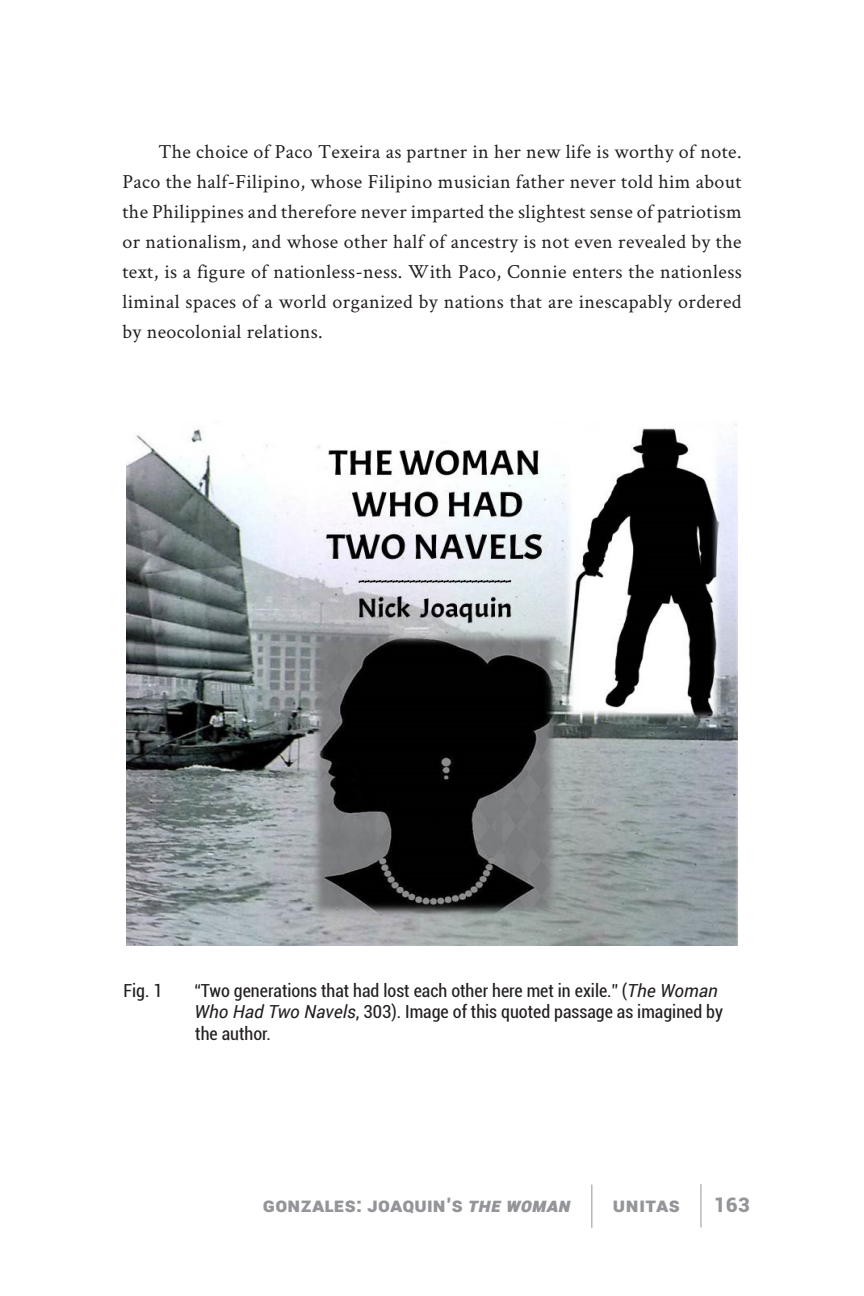
<style>
.page{position:relative;width:864px;height:1296px;background:#fff}
.page>*{position:absolute;margin:0;border:0;box-sizing:border-box;transform-origin:0 0}
.MAIN_TEXT{font:20px/30px "Crimson Text";letter-spacing:.02em;color:#231f20;text-align:justify}
.t1{font:900 20px "Roboto";letter-spacing:.01em;color:#939598}
.t2{font:condensed 18px/21.6px "Roboto";color:#231f20}
.s1{font-style:italic;font-stretch:normal}
.s2{font-style:italic}
</style>
<div class="page">
<hr style="left:592px;top:1185px;width:1px;height:43px;background:#939598">
<hr style="left:701px;top:1184px;width:1px;height:43px;background:#939598">
<img style="left:127px;top:424px;width:610px;height:521px">
<p class="MAIN_TEXT" style="left:122px;top:136px;width:621px;text-indent:36px">The choice of Paco Texeira as partner in her new life is worthy of note.<br>Paco the half-Filipino, whose Filipino musician father never told him about the Philippines and therefore never imparted the slightest sense of patriotism or nationalism, and whose other half of ancestry is not even revealed by the text, is a figure of nationless-ness. With Paco, Connie enters the nationless liminal spaces of a world organized by nations that are inescapably ordered by neocolonial relations.</p>
<p class="t2" style="left:123px;top:979px;width:41px">Fig. 1</p>
<p class="t2" style="left:194px;top:979px;width:530px">“Two generations that had lost each other here met in exile.” (<span class="s1">The Woman<br>Who Had Two Navels</span>, 303). Image of this quoted passage as imagined by the author.</p>
<p class="t1" style="left:263px;top:1191px;width:309px">GONZALES: JOAQUIN ’S <span class="s2">The Woman</span></p>
<p class="t1" style="left:613px;top:1191px;width:69px">UNITAS</p>
<p class="t1" style="left:714px;top:1191px;width:37px">163</p>
</div>
